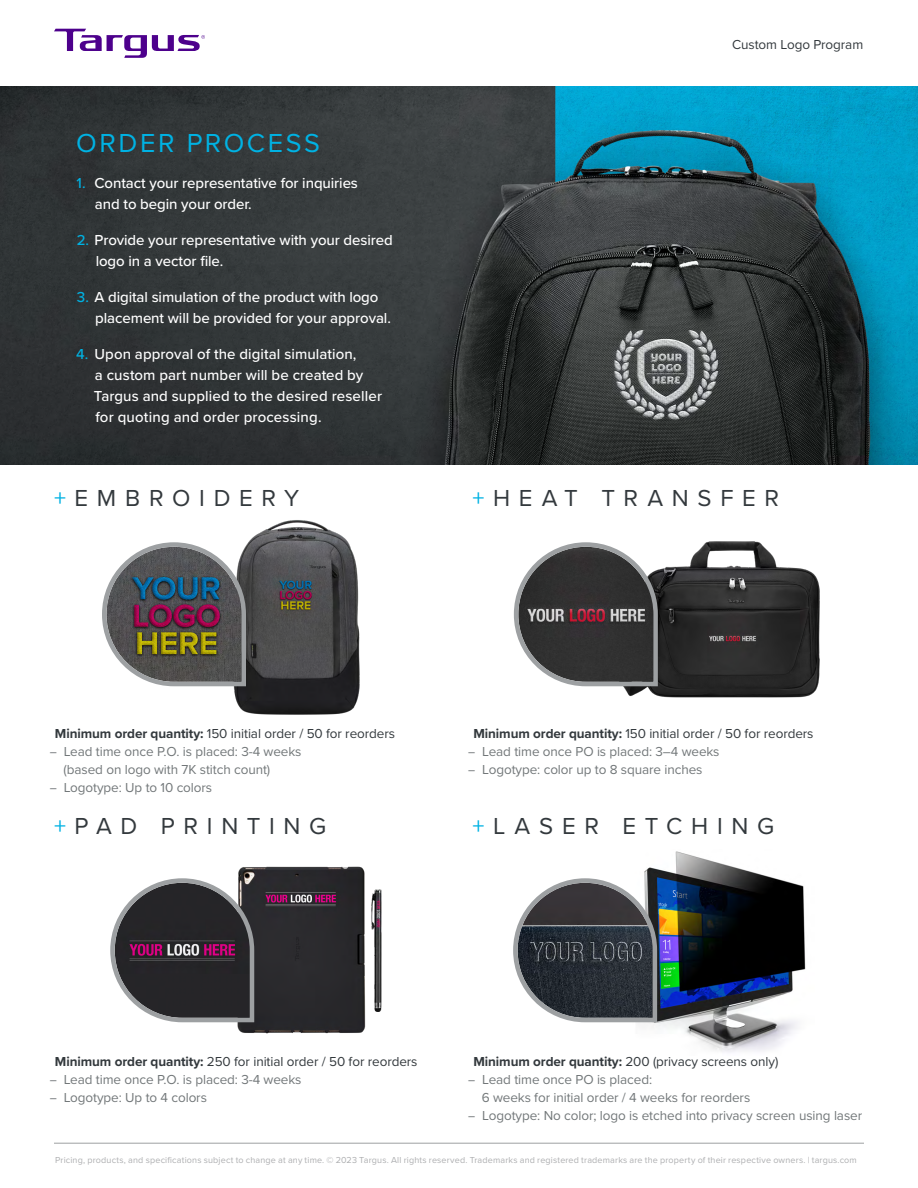
<style>
.page{position:relative;width:918px;height:1188px;background:#fff}
.page>*{position:absolute;margin:0;border:0;box-sizing:border-box;transform-origin:0 0}
.t1{font:27px "Proxima Nova";letter-spacing:.095em;color:#00b2e3}
.t2{font:24px "Proxima Nova";letter-spacing:.365em;color:#33393d}
.t3{font:500 15px/21px "Proxima Nova";letter-spacing:-.005em;color:#fff}
.t4{font:13.5px/18px "Proxima Nova";letter-spacing:-.005em;color:#727779}
.t5{font:13.5px "Proxima Nova";letter-spacing:-.005em;color:#33393d}
.t6{font:9px "Proxima Nova";letter-spacing:.02em;color:#adaeb0}
.s1{color:#00b2e3}
.s2{font-weight:700}
.s3{font-family:"Proxima Nova Cond"}
</style>
<div class="page">
<img style="left:237px;top:866px;width:129px;height:168px">
<img style="left:365px;top:889px;width:17px;height:122px">
<svg style="left:110px;top:876px;width:146px;height:149px;background:#5a555a"></svg>
<img style="left:234px;top:520px;width:126px;height:195px">
<svg style="left:102px;top:540px;width:146px;height:149px"></svg>
<img style="left:625px;top:541px;width:195px;height:157px">
<svg style="left:513px;top:541px;width:147px;height:148px"></svg>
<hr style="left:54px;top:1143px;width:810px;height:1px;background:#9da0a2">
<img style="left:644px;top:851px;width:162px;height:202px">
<svg style="left:513px;top:876px;width:146px;height:149px"></svg>
<img style="left:0;top:87px;width:918px;height:378px">
<svg style="left:54px;top:29px;width:151px;height:29px"></svg>
<h1 class="t1" style="left:76px;top:123px;width:245px">ORDER PROCESS</h1>
<p class="t3" style="left:95px;top:172px;width:265px;text-indent:-19px"><span class="s1">1.</span> Contact your representative for inquiries and to begin your order.</p>
<p class="t3" style="left:96px;top:229px;width:299px;text-indent:-19px"><span class="s1">2.</span> Provide your representative with your desired logo in a vector file.</p>
<p class="t3" style="left:95px;top:286px;width:297px;text-indent:-18px"><span class="s1">3.</span> A digital simulation of the product with logo placement will be provided for your approval.</p>
<p class="t3" style="left:94px;top:343px;width:290px;text-indent:-18px"><span class="s1">4.</span> Upon approval of the digital simulation,<br>a custom part number will be created by Targus and supplied to the desired reseller for quoting and order processing.</p>
<h2 class="t2" style="left:54px;top:480px;width:247px"><span class="s1">+</span>EMBROIDERY</h2>
<p class="t5" style="left:732px;top:34px;width:133px">Custom Logo Program</p>
<h2 class="t2" style="left:472px;top:480px;width:308px"><span class="s1">+</span>HEAT TRANSFER</h2>
<p class="t5" style="left:55px;top:723px;width:342px"><span class="s2">Minimum order quantity:</span> 150 initial order / 50 for reorders</p>
<p class="t4" style="left:64px;top:742px;width:239px;text-indent:-14px"><span class="s3">–</span> Lead time once P.O. is placed: 3-4 weeks (based on logo with 7K stitch count)</p>
<p class="t4" style="left:50px;top:778px;width:164px"><span class="s3">–</span> Logotype: Up to 10 colors</p>
<h2 class="t2" style="left:54px;top:808px;width:274px"><span class="s1">+</span>PAD PRINTING</h2>
<p class="t5" style="left:473px;top:723px;width:342px"><span class="s2">Minimum order quantity:</span> 150 initial order / 50 for reorders</p>
<p class="t4" style="left:468px;top:742px;width:253px"><span class="s3">–</span> Lead time once PO is placed: 3–4 weeks</p>
<p class="t4" style="left:468px;top:760px;width:236px"><span class="s3">–</span> Logotype: color up to 8 square inches</p>
<h2 class="t2" style="left:472px;top:808px;width:303px"><span class="s1">+</span>LASER ETCHING</h2>
<p class="t5" style="left:55px;top:1052px;width:364px"><span class="s2">Minimum order quantity:</span> 250 for initial order / 50 for reorders</p>
<p class="t4" style="left:50px;top:1070px;width:253px"><span class="s3">–</span> Lead time once P.O. is placed: 3-4 weeks</p>
<p class="t4" style="left:50px;top:1088px;width:159px"><span class="s3">–</span> Logotype: Up to 4 colors</p>
<p class="t5" style="left:473px;top:1052px;width:306px"><span class="s2">Minimum order quantity:</span> 200 (privacy screens only)</p>
<p class="t4" style="left:482px;top:1070px;width:270px;text-indent:-14px"><span class="s3">–</span> Lead time once PO is placed:<br>6 weeks for initial order / 4 weeks for reorders</p>
<p class="t4" style="left:468px;top:1106px;width:395px"><span class="s3">–</span> Logotype: No color; logo is etched into privacy screen using laser</p>
<p class="t6" style="left:55px;top:1153px;width:803px">Pricing, products, and specifications subject to change at any time. © 2023 Targus. All rights reserved. Trademarks and registered trademarks are the property of their respective owners. | targus.com</p>
</div>
